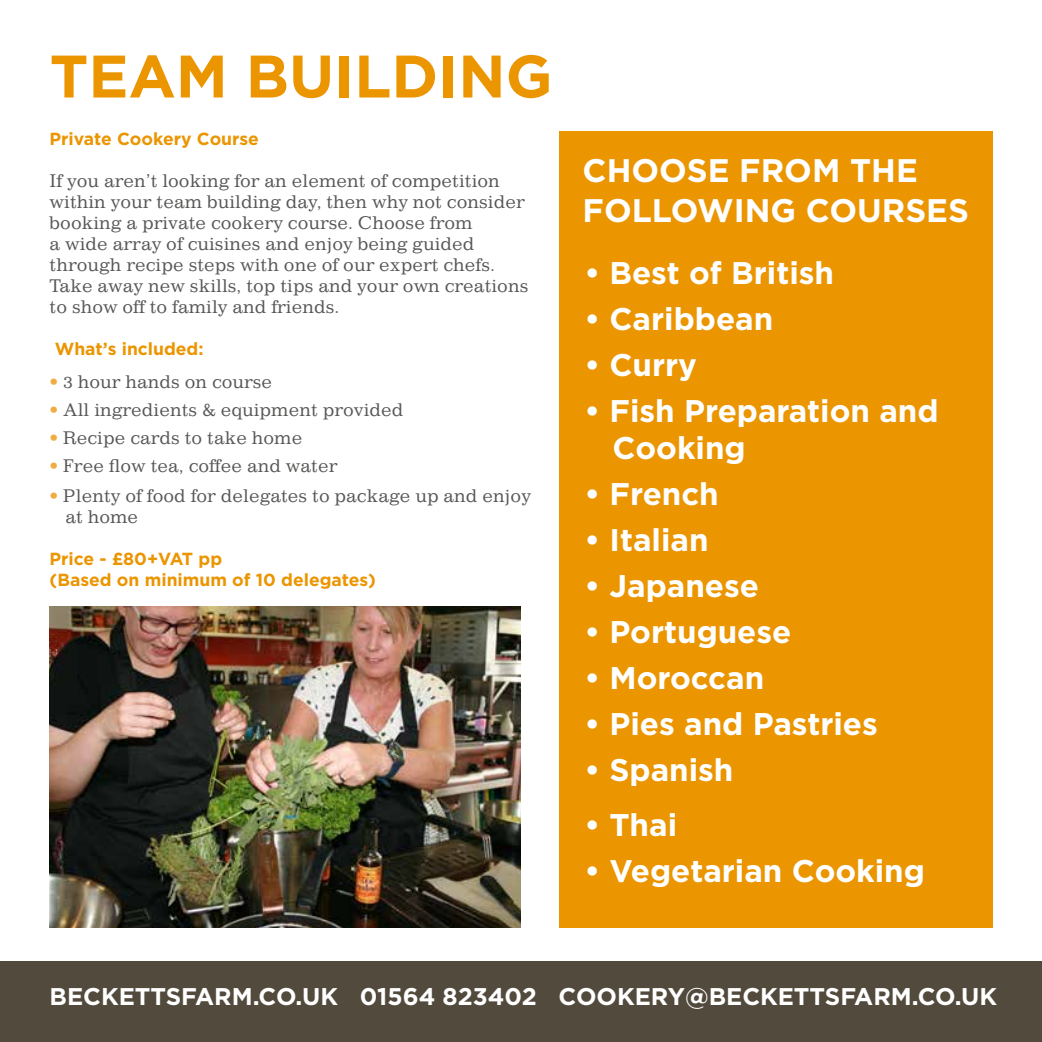
<style>
.page{position:relative;width:1042px;height:1042px;background:#fff}
.page>*{position:absolute;margin:0;border:0;box-sizing:border-box;transform-origin:0 0}
.t1{font:700 59.85px "Gotham";color:#eb9500}
.t2{font:700 32.55px/39.2px "Gotham";color:#fff}
.t3{font:700 31.32px/37.6px "Gotham";color:#fff}
.t4{font:700 24.15px "Gotham";color:#fff}
.t5{font:17.5px/21px "Impressum Std";color:#575756}
.t6{font:700 17.5px/21px "Gotham";color:#eb9500}
.s1{color:#f1ab40}
</style>
<div class="page">
<div style="left:559px;top:131px;width:433px;height:797px;background:#eb9500"></div>
<img style="left:50px;top:606px;width:470px;height:322px">
<div style="left:0;top:962px;width:1042px;height:80px;background:#524a3c"></div>
<h1 class="t1" style="left:50px;top:37px;width:504px">TEAM BUILDING</h1>
<p class="t6" style="left:50px;top:128px;width:211px">Private Cookery Course</p>
<p class="t5" style="left:50px;top:170px;width:480px">If you aren’t looking for an element of competition within your team building day, then why not consider booking a private cookery course. Choose from<br>a wide array of cuisines and enjoy being guided through recipe steps with one of our expert chefs.<br>Take away new skills, top tips and your own creations to show off to family and friends.</p>
<p class="t6" style="left:55px;top:338px;width:150px">What’s included:</p>
<p class="t5" style="left:50px;top:371px;width:224px"><span class="s1">•</span> 3 hour hands on course</p>
<p class="t5" style="left:50px;top:399px;width:355px"><span class="s1">•</span> All ingredients &amp; equipment provided</p>
<p class="t5" style="left:50px;top:427px;width:254px"><span class="s1">•</span> Recipe cards to take home</p>
<p class="t5" style="left:50px;top:455px;width:289px"><span class="s1">•</span> Free flow tea, coffee and water</p>
<p class="t5" style="left:65px;top:485px;width:467px;text-indent:-16px"><span class="s1">•</span> Plenty of food for delegates to package up and enjoy at home</p>
<p class="t6" style="left:50px;top:548px;width:328px">Price - £80+VAT pp<br>(Based on minimum of 10 delegates)</p>
<h2 class="t2" style="left:582px;top:151px;width:388px">CHOOSE FROM THE<br>FOLLOWING COURSES</h2>
<h3 class="t3" style="left:584px;top:254px;width:251px">• Best of British</h3>
<h3 class="t3" style="left:584px;top:300px;width:190px">• Caribbean</h3>
<h3 class="t3" style="left:584px;top:346px;width:114px">• Curry</h3>
<h3 class="t3" style="left:612px;top:391px;width:327px;text-indent:-28px">• Fish Preparation and<br>Cooking</h3>
<h3 class="t3" style="left:584px;top:475px;width:136px">• French</h3>
<h3 class="t3" style="left:584px;top:521px;width:126px">• Italian</h3>
<h3 class="t3" style="left:584px;top:567px;width:176px">• Japanese</h3>
<h3 class="t3" style="left:584px;top:613px;width:208px">• Portuguese</h3>
<h3 class="t3" style="left:584px;top:659px;width:181px">• Moroccan</h3>
<h3 class="t3" style="left:584px;top:705px;width:295px">• Pies and Pastries</h3>
<h3 class="t3" style="left:584px;top:751px;width:150px">• Spanish</h3>
<h3 class="t3" style="left:584px;top:805px;width:94px">• Thai</h3>
<h3 class="t3" style="left:584px;top:851px;width:342px">• Vegetarian Cooking</h3>
<h3 class="t4" style="left:50px;top:980px;width:949px">BECKETTSFARM.CO.UK 01564 823402 COOKERY@BECKETTSFARM.CO.UK</h3>
</div>
